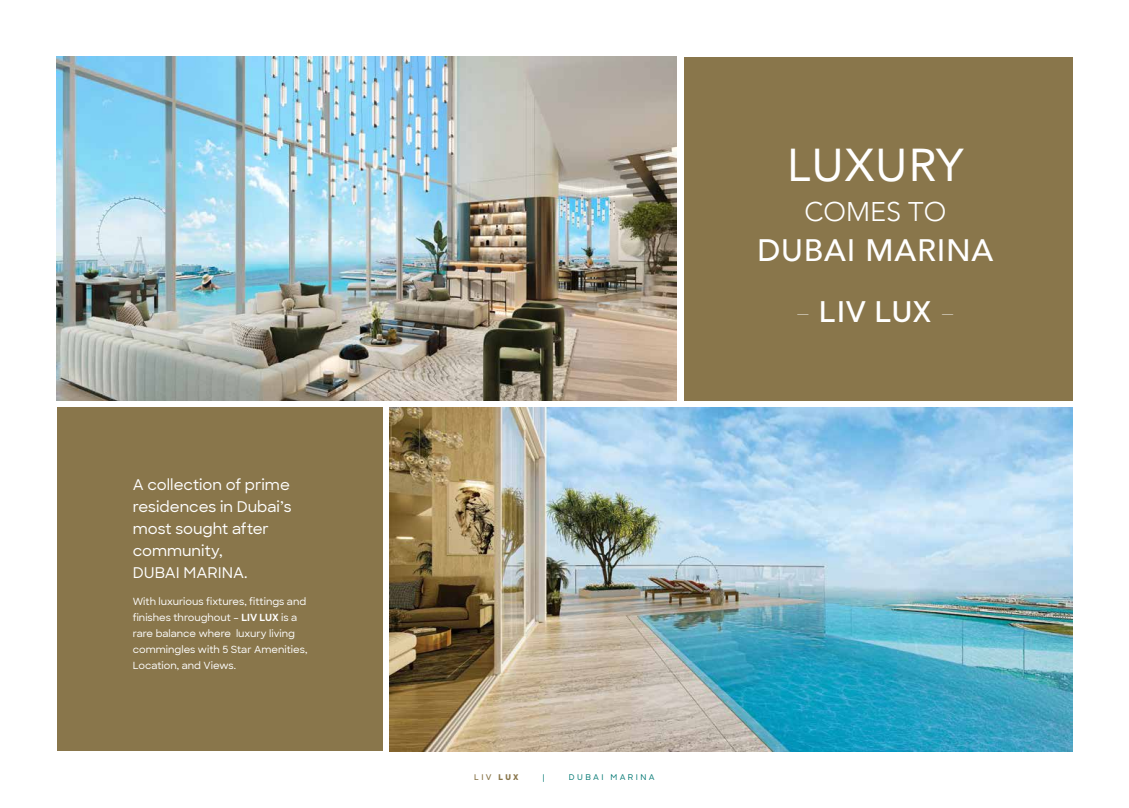
<style>
.page{position:relative;width:1129px;height:808px;background:#fff}
.page>*{position:absolute;margin:0;border:0;box-sizing:border-box;transform-origin:0 0}
.t1{font:46px "Avenir";letter-spacing:.025em;color:#fff}
.t2{font:500 31px "Avenir";letter-spacing:.025em;color:#fff}
.t3{font:600 29px "Sharp Sans";letter-spacing:.02em;color:#fff}
.t4{font:300 27px "Avenir";color:#fff}
.t5{font:500 15px/22px "Sharp Sans";color:#fff}
.t6{font:500 10px/16px "Sharp Sans";color:#fff}
.t7{font:500 8px "Sharp Sans";letter-spacing:.3em;color:#007772}
.t8{font:600 8px "Sharp Sans";color:#89764b}
.s1{font-weight:700}
.s2{font-weight:100;font-size:30px}
.s3{font-weight:800}
</style>
<div class="page">
<div style="left:57px;top:407px;width:325px;height:344px;background:#89764b"></div>
<div style="left:683px;top:57px;width:388px;height:343px;background:#89764b"></div>
<img style="left:57px;top:57px;width:619px;height:343px">
<img style="left:389px;top:407px;width:682px;height:345px">
<h3 class="t5" style="left:133px;top:473px;width:160px">A collection of prime residences in Dubai’s most sought after community,<br>DUBAI MARINA.</h3>
<p class="t6" style="left:133px;top:593px;width:176px">With luxurious fixtures, fittings and finishes throughout – <span class="s1">LIV LUX</span> is a rare balance where luxury living commingles with 5 Star Amenities,<br>Location, and Views.</p>
<h1 class="t1" style="left:787px;top:128px;width:178px">LUXURY</h1>
<h3 class="t4" style="left:804px;top:195px;width:143px">COMES TO</h3>
<h2 class="t2" style="left:757px;top:223px;width:237px">DUBAI MARINA</h2>
<h3 class="t3" style="left:795px;top:290px;width:160px"><span class="s2">-</span> LIV LUX <span class="s2">-</span></h3>
<p class="t8" style="left:474px;top:771px;width:46px">LIV <span class="s3">LUX</span></p>
<p class="t7" style="left:542px;top:771px;width:3px">|</p>
<p class="t7" style="left:569px;top:771px;width:87px">DUBAI MARINA</p>
</div>
